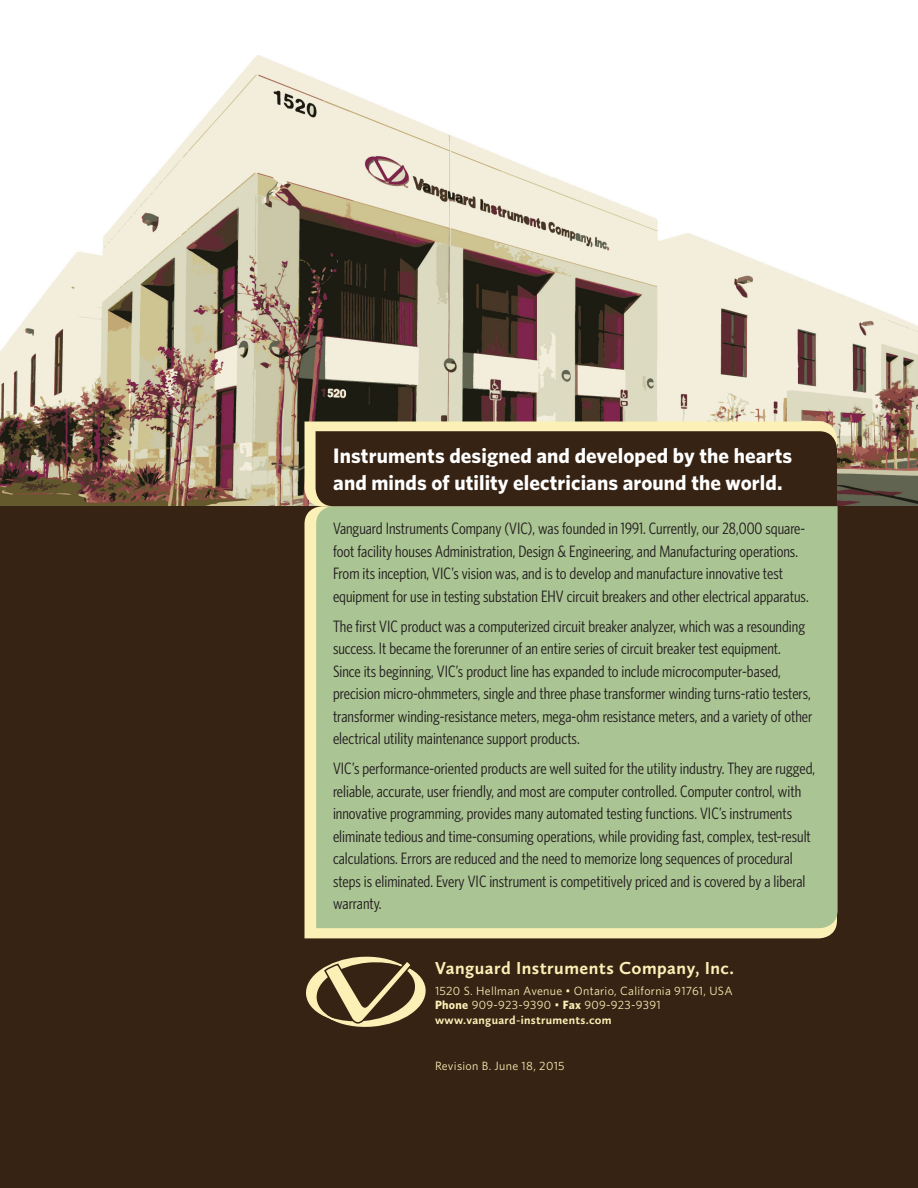
<style>
.page{position:relative;width:918px;height:1188px;background:#fff}
.page>*{position:absolute;margin:0;border:0;box-sizing:border-box;transform-origin:0 0}
.Sidebar_Heading{font:700 21px/27px "Whitney";letter-spacing:.005em;color:#fff}
.t1{font:700 18px "Calluna Sans";letter-spacing:.025em;color:#fbf0b6}
.Body_Text{font:16.5px/22.5px "Whitney Condensed";color:#231f20}
.t2{font:12px "Whitney";letter-spacing:.025em;color:#fbf0b6}
.t3{font:700 12px "Calluna Sans";letter-spacing:.025em;color:#fbf0b6}
.s1{font-weight:700}
</style>
<div class="page">
<img style="left:0;top:56px;width:918px;height:450px">
<div style="left:0;top:506px;width:918px;height:682px;background:#362313"></div>
<svg style="left:304px;top:507px;width:532px;height:431px;background:#f0e5ad"></svg>
<div style="left:316px;top:506px;width:522px;height:422px;background:#abc493"></div>
<div style="left:304px;top:422px;width:533px;height:84px;background:#fbf0b6"></div>
<div style="left:316px;top:431px;width:521px;height:75px;background:#362313"></div>
<svg style="left:306px;top:956px;width:120px;height:71px"></svg>
<p class="Sidebar_Heading" style="left:333px;top:442px;width:460px">Instruments designed and developed by the hearts and minds of utility electricians around the world.</p>
<p class="Body_Text" style="left:333px;top:517px;width:477px">Vanguard Instruments Company (VIC), was founded in 1991. Currently, our 28,000 square&shy;foot facility houses Administration, Design &amp; Engineering, and Manufacturing operations.<br>From its inception, VIC’s vision was, and is to develop and manufacture innovative test equipment for use in testing substation EHV circuit breakers and other electrical apparatus.</p>
<p class="Body_Text" style="left:333px;top:614px;width:481px">The first VIC product was a computerized circuit breaker analyzer, which was a resounding success. It became the forerunner of an entire series of circuit breaker test equipment.<br>Since its beginning, VIC’s product line has expanded to include microcomputer-based, precision micro-ohmmeters, single and three phase transformer winding turns-ratio testers, transformer winding-resistance meters, mega-ohm resistance meters, and a variety of other electrical utility maintenance support products.</p>
<p class="Body_Text" style="left:333px;top:757px;width:484px">VIC’s performance-oriented products are well suited for the utility industry. They are rugged, reliable, accurate, user friendly, and most are computer controlled. Computer control, with innovative programming, provides many automated testing functions. VIC’s instruments eliminate tedious and time-consuming operations, while providing fast, complex, test-result calculations. Errors are reduced and the need to memorize long sequences of procedural steps is eliminated. Every VIC instrument is competitively priced and is covered by a liberal warranty.</p>
<p class="t1" style="left:435px;top:957px;width:301px">Vanguard Instruments Company, Inc.</p>
<p class="t2" style="left:435px;top:984px;width:299px">1520 S. Hellman Avenue • Ontario, California 91761, USA</p>
<p class="t2" style="left:435px;top:998px;width:227px"><span class="s1">Phone</span> 909-923-9390 • <span class="s1">Fax</span> 909-923-9391</p>
<p class="t3" style="left:435px;top:1012px;width:178px">www.vanguard-instruments.com</p>
<p class="t2" style="left:435px;top:1059px;width:131px">Revision B. June 18, 2015</p>
</div>
